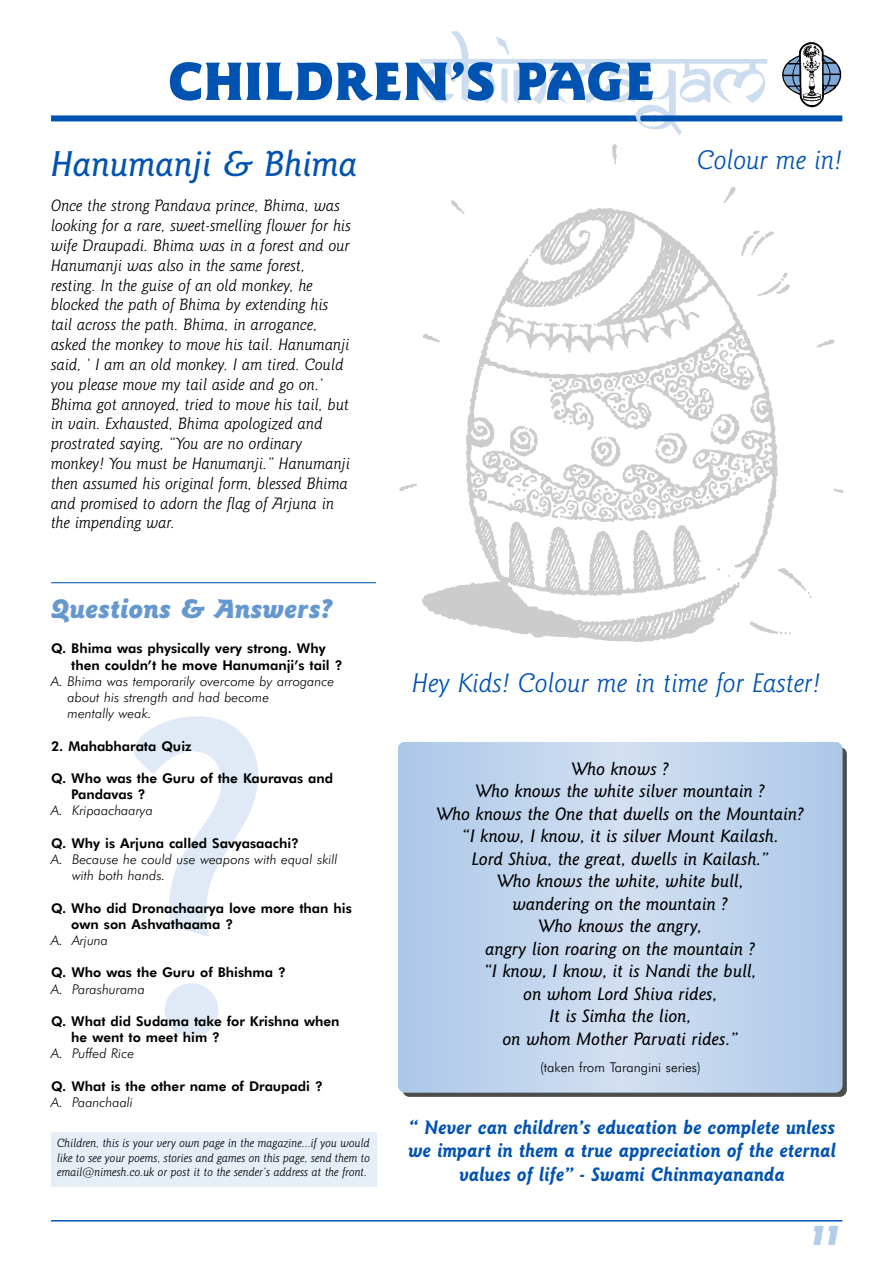
<style>
.page{position:relative;width:893px;height:1262px;background:#fff}
.page>*{position:absolute;margin:0;border:0;box-sizing:border-box;transform-origin:0 0}
.t1{font:500 450px "Goudy Sans IT Cby BT";color:#e0eaf6}
.t2{font:900 54px "Goudy Sans IT Cby BT";color:#0053b1}
.t3{font:italic 500 36px "Goudy Sans IT Cby BT";color:#0053b1}
.t4{font:italic 300 27px "Goudy Sans IT Cby BT";color:#0053b1}
.t5{font:italic 900 27px "Goudy Sans IT Cby BT";color:#6698d0}
.t6{font:italic 900 27px "Futura BT";color:#b3cce8}
.t7{font:italic 700 19.5px/23.4px "Goudy Sans IT Cby BT";color:#0053b1;text-align:center;scale:.95 1}
.t8{font:italic 500 18px/22.5px "Goudy Sans IT Cby BT";color:#000;text-align:center}
.t9{font:italic 300 16.5px/19.8px "Goudy Sans IT Cby BT";color:#000}
.t10{font:800 13.5px/16.2px "Futura BT";color:#000}
.t11{font:italic 300 13.5px/16.2px "Futura BT";color:#000}
.t12{font:300 13.5px "Futura BT";color:#000}
.t13{font:italic 300 12px/14.4px "Goudy Sans IT Cby BT";color:#000;text-align:justify}
</style>
<div class="page">
<svg style="left:402px;top:747px;width:444px;height:349px;background:#5d6165"></svg>
<svg style="left:398px;top:742px;width:444px;height:350px;background:#bfd3ec"></svg>
<div style="left:51px;top:115px;width:603px;height:6px;background:#0053b1"></div>
<img style="left:420px;top:31px;width:347px;height:104px">
<img style="left:782px;top:42px;width:60px;height:66px">
<hr style="left:51px;top:1220px;width:791px;height:1px;background:#0053b1">
<div style="left:653px;top:115px;width:189px;height:6px;background:#0053b1"></div>
<div style="left:51px;top:1132px;width:325px;height:54px;background:#e6eef7"></div>
<hr style="left:51px;top:582px;width:325px;height:1px;background:#0053b1">
<img style="left:399px;top:144px;width:443px;height:497px">
<h2 class="t2" style="left:168px;top:61px;width:489px">CHILDREN’S PAGE</h2>
<h3 class="t3" style="left:51px;top:151px;width:308px">Hanumanji &amp; Bhima</h3>
<p class="t9" style="left:51px;top:198px;width:301px">Once the strong Pandava prince, Bhima, was looking for a rare, sweet-smelling flower for his wife Draupadi. Bhima was in a forest and our Hanumanji was also in the same forest, resting. In the guise of an old monkey, he blocked the path of Bhima by extending his tail across the path. Bhima, in arrogance, asked the monkey to move his tail. Hanumanji said, ‘ I am an old monkey. I am tired. Could you please move my tail aside and go on.’ Bhima got annoyed, tried to move his tail, but in vain. Exhausted, Bhima apologized and prostrated saying, “You are no ordinary monkey! You must be Hanumanji.” Hanumanji then assumed his original form, blessed Bhima and promised to adorn the flag of Arjuna in the impending war.</p>
<h3 class="t5" style="left:51px;top:598px;width:284px">Questions &amp; Answers?</h3>
<h3 class="t4" style="left:697px;top:150px;width:147px">Colour me in!</h3>
<p class="t10" style="left:71px;top:642px;width:273px;text-indent:-20px">Q. Bhima was physically very strong. Why then couldn’t he move Hanumanji’s tail ?</p>
<p class="t11" style="left:68px;top:674px;width:268px;text-indent:-16px">A. Bhima was temporarily overcome by arrogance about his strength and had become<br>mentally weak.</p>
<p class="t10" style="left:51px;top:739px;width:142px">2. Mahabharata Quiz</p>
<p class="t10" style="left:71px;top:771px;width:263px;text-indent:-20px">Q. Who was the Guru of the Kauravas and<br>Pandavas ?</p>
<p class="t11" style="left:51px;top:804px;width:103px">A. Kripaachaarya</p>
<p class="t10" style="left:51px;top:836px;width:249px">Q. Why is Arjuna called Savyasaachi?</p>
<p class="t11" style="left:72px;top:852px;width:267px;text-indent:-21px">A. Because he could use weapons with equal skill with both hands.</p>
<p class="t10" style="left:71px;top:901px;width:282px;text-indent:-20px">Q. Who did Dronachaarya love more than his own son Ashvathaama ?</p>
<p class="t11" style="left:51px;top:933px;width:59px">A. Arjuna</p>
<p class="t10" style="left:51px;top:966px;width:236px">Q. Who was the Guru of Bhishma ?</p>
<p class="t11" style="left:51px;top:982px;width:95px">A. Parashurama</p>
<p class="t10" style="left:71px;top:1014px;width:270px;text-indent:-20px">Q. What did Sudama take for Krishna when he went to meet him ?</p>
<p class="t11" style="left:51px;top:1047px;width:85px">A. Puffed Rice</p>
<p class="t10" style="left:51px;top:1079px;width:273px">Q. What is the other name of Draupadi ?</p>
<p class="t11" style="left:51px;top:1095px;width:83px">A. Paanchaali</p>
<h1 class="t1" style="left:115px;top:711px;width:166px">?</h1>
<p class="t13" style="left:57px;top:1137px;width:314px">Children, this is your very own page in the magazine...if you would like to see your poems, stories and games on this page, send them to email@nimesh.co.uk or post it to the sender’s address at the front.</p>
<h3 class="t4" style="left:412px;top:673px;width:410px">Hey Kids! Colour me in time for Easter!</h3>
<p class="t8" style="left:437px;top:759px;width:369px">Who knows ?<br>Who knows the white silver mountain ?<br>Who knows the One that dwells on the Mountain? “I know, I know, it is silver Mount Kailash.<br>Lord Shiva, the great, dwells in Kailash.”<br>Who knows the white, white bull,<br>wandering on the mountain ?<br>Who knows the angry,<br>angry lion roaring on the mountain ?<br>“I know, I know, it is Nandi the bull,<br>on whom Lord Shiva rides,<br>It is Simha the lion,<br>on whom Mother Parvati rides.”</p>
<p class="t12" style="left:540px;top:1062px;width:162px">(taken from Tarangini series)</p>
<p class="t7" style="left:408px;top:1117px;width:452px">“ Never can children’s education be complete unless we impart in them a true appreciation of the eternal values of life” - Swami Chinmayananda</p>
<h3 class="t6" style="left:809px;top:1226px;width:35px">11</h3>
</div>
